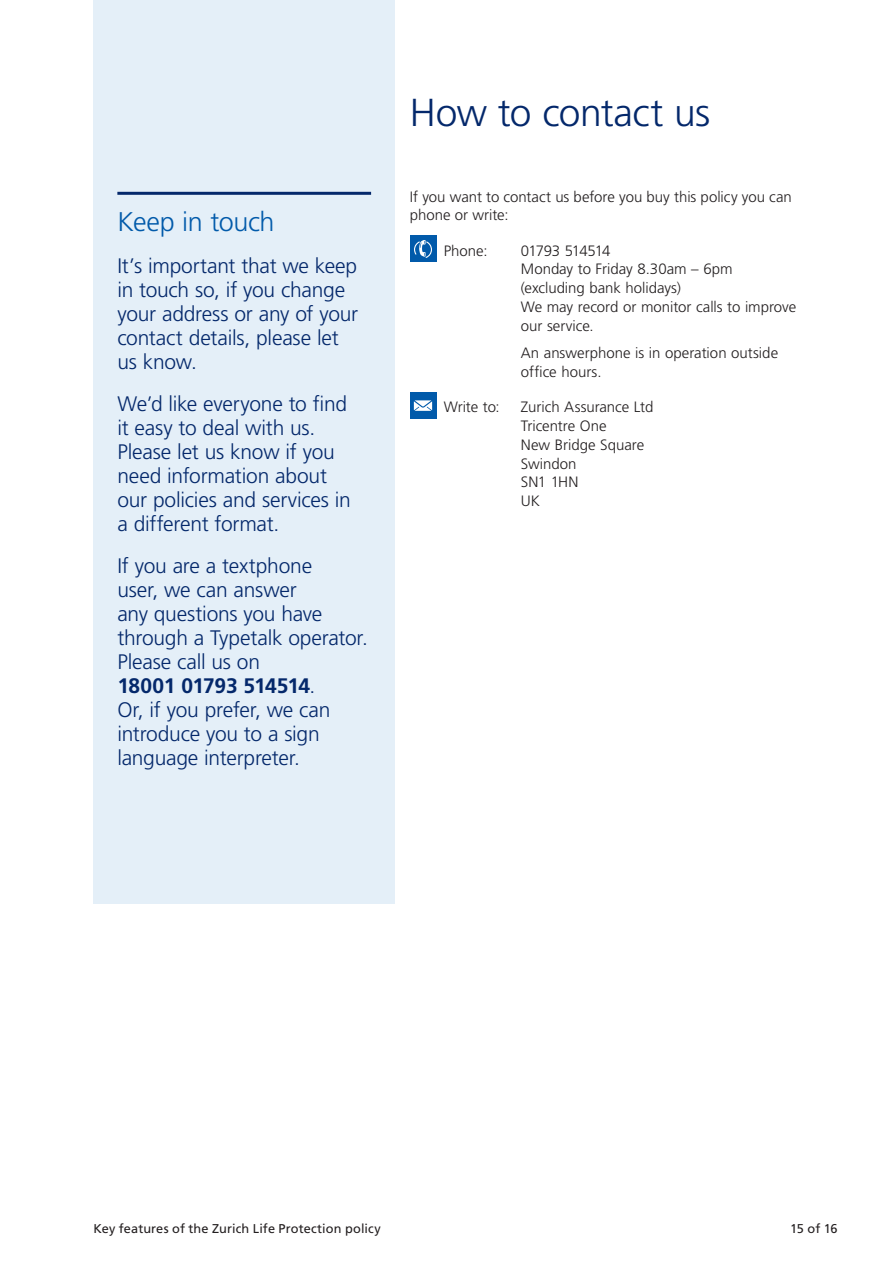
<style>
.page{position:relative;width:893px;height:1263px;background:#fff}
.page>*{position:absolute;margin:0;border:0;box-sizing:border-box;transform-origin:0 0}
.t1{font:300 39px "Frutiger LT Std";letter-spacing:-.015em;color:#04286b}
.t2{font:300 27px "Frutiger LT Std";letter-spacing:-.015em;color:#015aaa}
.t3{font:300 21px/24px "Frutiger LT Std";letter-spacing:-.01em;color:#04286b}
.t4{font:300 15px/18.8px "Frutiger LT Std";color:#231f20}
.t5{font:12.75px "Frutiger LT Std";letter-spacing:.005em;color:#231f20}
.s1{font-weight:700}
</style>
<div class="page">
<div style="left:94px;top:0;width:301px;height:903px;background:#e4eff8"></div>
<hr style="left:117px;top:192px;width:254px;height:3px;background:#04286b">
<div style="left:410px;top:236px;width:26px;height:26px;background:#015aaa"></div>
<svg style="left:414px;top:240px;width:18px;height:18px"></svg>
<div style="left:410px;top:392px;width:26px;height:27px;background:#015aaa"></div>
<svg style="left:414px;top:400px;width:18px;height:11px"></svg>
<p class="t2" style="left:117px;top:206px;width:159px">Keep in touch</p>
<p class="t3" style="left:117px;top:254px;width:242px">It’s important that we keep in touch so, if you change your address or any of your contact details, please let us know.</p>
<p class="t3" style="left:117px;top:392px;width:235px">We’d like everyone to find it easy to deal with us.<br>Please let us know if you need information about our policies and services in a different format.</p>
<p class="t3" style="left:117px;top:554px;width:252px">If you are a textphone<br>user, we can answer<br>any questions you have through a Typetalk operator.<br>Please call us on<br><span class="s1">18001 01793 514514</span>.<br>Or, if you prefer, we can introduce you to a sign language interpreter.</p>
<h1 class="t1" style="left:410px;top:91px;width:302px">How to contact us</h1>
<p class="t4" style="left:410px;top:188px;width:383px;line-height:18px">If you want to contact us before you buy this policy you can phone or write:</p>
<p class="t4" style="left:444px;top:241px;width:45px">Phone:</p>
<p class="t4" style="left:521px;top:241px;width:277px">01793 514514<br>Monday to Friday 8.30am – 6pm (excluding bank holidays)<br>We may record or monitor calls to improve our service.</p>
<p class="t4" style="left:521px;top:343px;width:259px">An answerphone is in operation outside office hours.</p>
<p class="t4" style="left:444px;top:398px;width:58px">Write to:</p>
<p class="t4" style="left:521px;top:398px;width:134px">Zurich Assurance Ltd<br>Tricentre One<br>New Bridge Square<br>Swindon<br>SN1 1HN<br>UK</p>
<p class="t5" style="left:94px;top:1221px;width:289px">Key features of the Zurich Life Protection policy</p>
<p class="t5" style="left:790px;top:1221px;width:49px">15 of 16</p>
</div>
